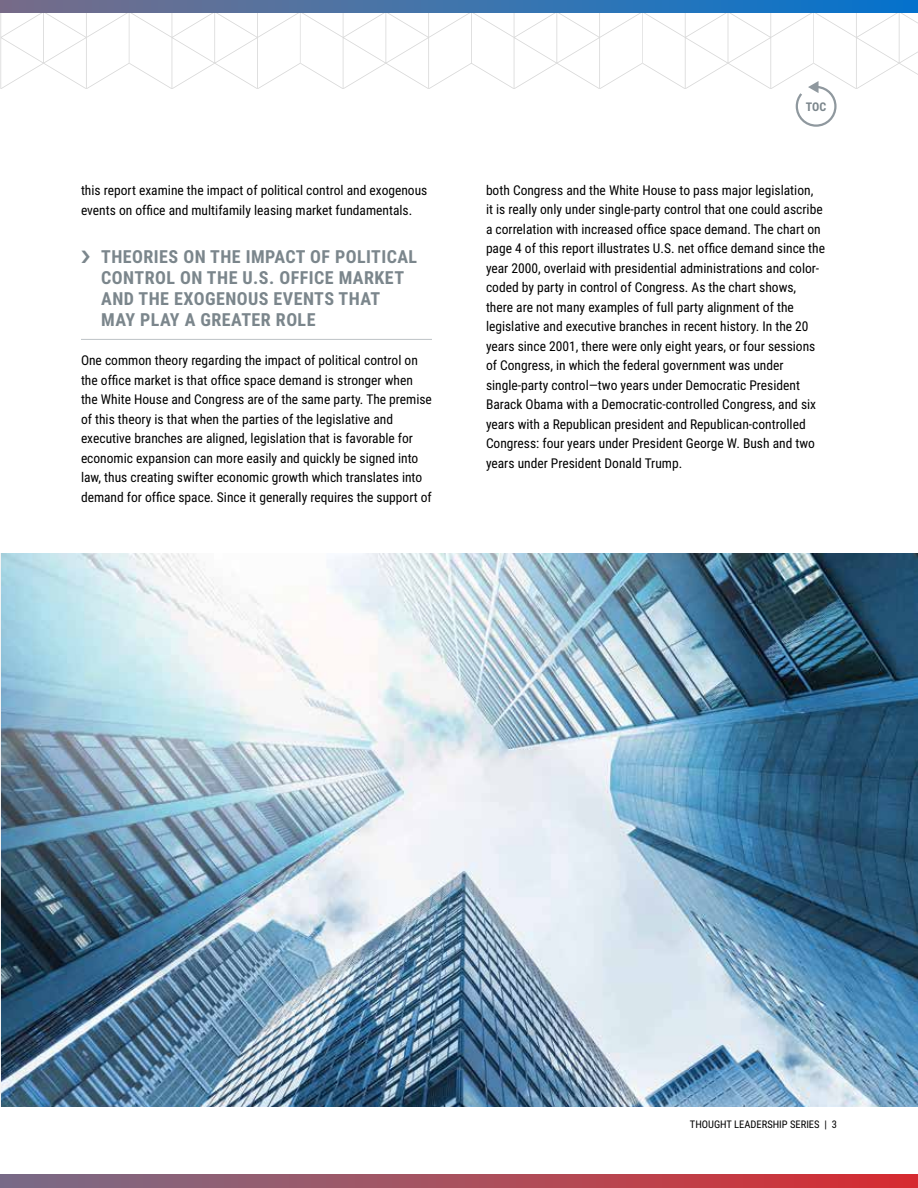
<style>
.page{position:relative;width:918px;height:1188px;background:#fff}
.page>*{position:absolute;margin:0;border:0;box-sizing:border-box;transform-origin:0 0}
.t1{font:700 18px/21px "Roboto Condensed";letter-spacing:.025em;color:#7b868c}
.t2{font:13.5px/19.5px "Roboto Condensed";color:#000}
.t3{font:700 12px "Roboto Condensed";color:#7b868c}
.t4{font:10.5px "Roboto Condensed";color:#000}
</style>
<div class="page">
<img style="left:1px;top:554px;width:917px;height:553px">
<hr style="left:0;top:554px;width:1px;height:553px;background:#f2f3f4">
<hr style="left:81px;top:339px;width:351px;height:1px;background:#bdc2c6">
<svg style="left:0;top:1174px;width:918px;height:14px;background:#a84e5d"></svg>
<svg style="left:0;top:0;width:918px;height:127px"></svg>
<p class="t2" style="left:81px;top:180px;width:348px">this report examine the impact of political control and exogenous events on office and multifamily leasing market fundamentals.</p>
<h1 class="t1" style="left:101px;top:245px;width:318px">THEORIES ON THE IMPACT OF POLITICAL<br>CONTROL ON THE U.S. OFFICE MARKET<br>AND THE EXOGENOUS EVENTS THAT<br>MAY PLAY A GREATER ROLE</h1>
<p class="t2" style="left:81px;top:350px;width:352px">One common theory regarding the impact of political control on the office market is that office space demand is stronger when the White House and Congress are of the same party. The premise of this theory is that when the parties of the legislative and executive branches are aligned, legislation that is favorable for economic expansion can more easily and quickly be signed into law, thus creating swifter economic growth which translates into demand for office space. Since it generally requires the support of</p>
<p class="t3" style="left:806px;top:98px;width:22px">TOC</p>
<p class="t2" style="left:486px;top:180px;width:341px">both Congress and the White House to pass major legislation,<br>it is really only under single-party control that one could ascribe a correlation with increased office space demand. The chart on page 4 of this report illustrates U.S. net office demand since the year 2000, overlaid with presidential administrations and color&shy;coded by party in control of Congress. As the chart shows, there are not many examples of full party alignment of the legislative and executive branches in recent history. In the 20 years since 2001, there were only eight years, or four sessions of Congress, in which the federal government was under single-party control—two years under Democratic President Barack Obama with a Democratic-controlled Congress, and six years with a Republican president and Republican-controlled Congress: four years under President George W. Bush and two years under President Donald Trump.</p>
<p class="t4" style="left:690px;top:1117px;width:149px">THOUGHT LEADERSHIP SERIES | 3</p>
</div>
